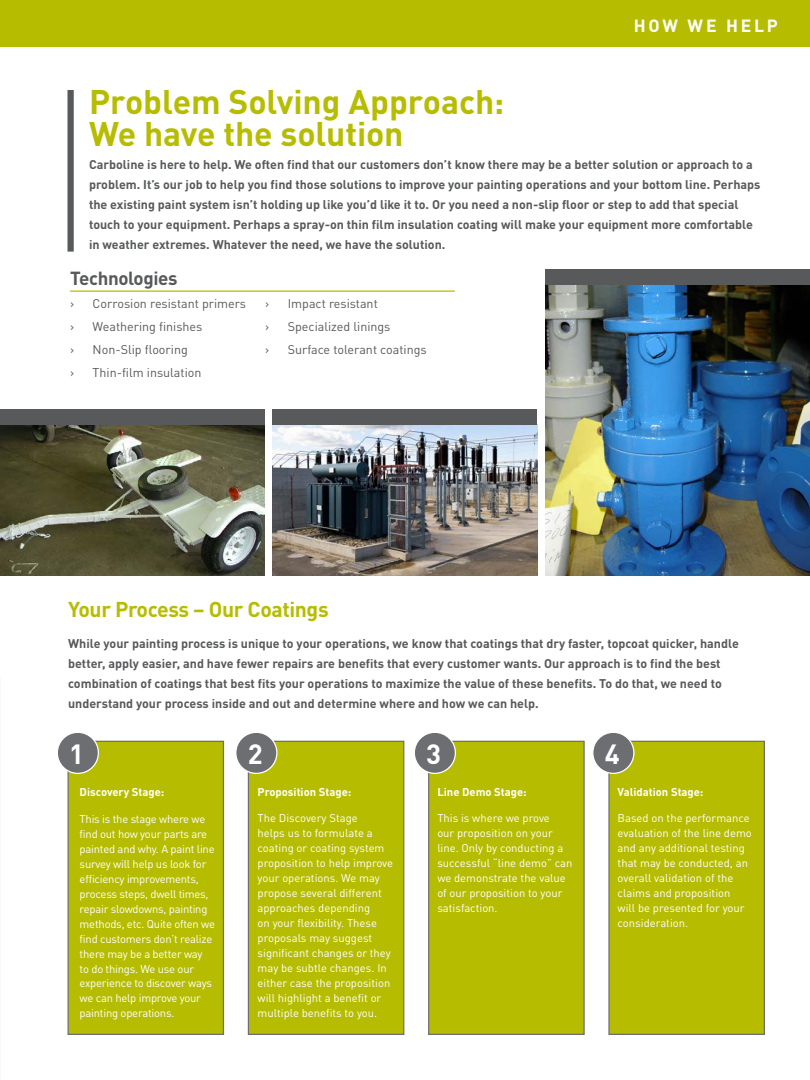
<style>
.page{position:relative;width:810px;height:1080px;background:#fff}
.page>*{position:absolute;margin:0;border:0;box-sizing:border-box;transform-origin:0 0}
.t1{font:700 33.75px/31.2px "DIN";letter-spacing:-.005em;color:#b6bd00}
.t2{font:700 27.5px "DIN";color:#fff}
.t3{font:700 21.25px "DIN Pro";letter-spacing:-.02em;color:#b6bd00}
.t4{font:700 18.75px "DIN";letter-spacing:-.02em;color:#58595b}
.t5{font:700 17.5px "DIN Pro";letter-spacing:.16em;color:#fff}
.t6{font:700 12.5px/20px "DIN Pro";color:#58595b}
.t7{font:12.5px "DIN Pro";color:#58595b}
.t8{font:11.25px/15px "DIN Pro";color:#fff}
.t9{font:11.25px/15px "DIN Pro";letter-spacing:-.02em;color:#fff}
.t10{font:700 11.25px "DIN Pro";color:#fff}
</style>
<div class="page">
<div style="left:0;top:0;width:810px;height:47px;background:#b6bd00"></div>
<div style="left:68px;top:90px;width:6px;height:162px;background:#58595b"></div>
<hr style="left:70px;top:291px;width:385px;height:1px;background:#b6bd00">
<img style="left:546px;top:285px;width:264px;height:290px">
<img style="left:0;top:425px;width:264px;height:150px">
<img style="left:273px;top:425px;width:264px;height:150px">
<div style="left:546px;top:269px;width:264px;height:16px;background:#58595b"></div>
<div style="left:273px;top:409px;width:264px;height:16px;background:#58595b"></div>
<div style="left:0;top:409px;width:264px;height:16px;background:#58595b"></div>
<div style="left:68px;top:741px;width:156px;height:294px;background:#b6bd00;border:1px solid #6d6e71"></div>
<div style="left:248px;top:741px;width:156px;height:294px;background:#b6bd00;border:1px solid #6d6e71"></div>
<div style="left:428px;top:741px;width:157px;height:294px;background:#b6bd00;border:1px solid #6d6e71"></div>
<div style="left:608px;top:741px;width:157px;height:294px;background:#b6bd00;border:1px solid #6d6e71"></div>
<div style="left:57px;top:732px;width:41px;height:41px;background:#6d6e71;border-radius:50%"></div>
<div style="left:57px;top:732px;width:42px;height:42px;border:1px solid #fff;border-radius:50%"></div>
<div style="left:236px;top:732px;width:41px;height:41px;background:#6d6e71;border-radius:50%"></div>
<div style="left:235px;top:732px;width:43px;height:42px;border:1px solid #fff;border-radius:50%"></div>
<div style="left:414px;top:732px;width:41px;height:41px;background:#6d6e71;border-radius:50%"></div>
<div style="left:414px;top:732px;width:42px;height:42px;border:1px solid #fff;border-radius:50%"></div>
<div style="left:593px;top:732px;width:41px;height:41px;background:#6d6e71;border-radius:50%"></div>
<div style="left:592px;top:732px;width:42px;height:42px;border:1px solid #fff;border-radius:50%"></div>
<h3 class="t5" style="left:634px;top:11px;width:146px">HOW WE HELP</h3>
<h1 class="t1" style="left:89px;top:85px;width:417px">Problem Solving Approach:<br>We have the solution</h1>
<p class="t6" style="left:89px;top:153px;width:673px">Carboline is here to help. We often find that our customers don’t know there may be a better solution or approach to a problem. It’s our job to help you find those solutions to improve your painting operations and your bottom line. Perhaps the existing paint system isn’t holding up like you’d like it to. Or you need a non-slip floor or step to add that special touch to your equipment. Perhaps a spray-on thin film insulation coating will make your equipment more comfortable in weather extremes. Whatever the need, we have the solution.</p>
<h3 class="t4" style="left:70px;top:266px;width:109px">Technologies</h3>
<p class="t7" style="left:70px;top:294px;width:6px">›</p>
<p class="t7" style="left:93px;top:294px;width:155px">Corrosion resistant primers</p>
<p class="t7" style="left:70px;top:317px;width:6px">›</p>
<p class="t7" style="left:93px;top:317px;width:111px">Weathering finishes</p>
<p class="t7" style="left:70px;top:340px;width:6px">›</p>
<p class="t7" style="left:93px;top:340px;width:97px">Non-Slip flooring</p>
<p class="t7" style="left:70px;top:363px;width:6px">›</p>
<p class="t7" style="left:93px;top:363px;width:110px">Thin-film insulation</p>
<p class="t7" style="left:265px;top:294px;width:6px">›</p>
<p class="t7" style="left:288px;top:294px;width:92px">Impact resistant</p>
<p class="t7" style="left:265px;top:317px;width:6px">›</p>
<p class="t7" style="left:288px;top:317px;width:104px">Specialized linings</p>
<p class="t7" style="left:265px;top:340px;width:6px">›</p>
<p class="t7" style="left:288px;top:340px;width:140px">Surface tolerant coatings</p>
<h3 class="t3" style="left:68px;top:592px;width:262px">Your Process – Our Coatings</h3>
<p class="t6" style="left:68px;top:632px;width:672px">While your painting process is unique to your operations, we know that coatings that dry faster, topcoat quicker, handle better, apply easier, and have fewer repairs are benefits that every customer wants. Our approach is to find the best combination of coatings that best fits your operations to maximize the value of these benefits. To do that, we need to understand your process inside and out and determine where and how we can help.</p>
<h2 class="t2" style="left:69px;top:736px;width:16px">1</h2>
<h2 class="t2" style="left:248px;top:736px;width:16px">2</h2>
<h2 class="t2" style="left:426px;top:736px;width:16px">3</h2>
<h2 class="t2" style="left:605px;top:736px;width:16px">4</h2>
<p class="t10" style="left:80px;top:783px;width:86px">Discovery Stage:</p>
<p class="t9" style="left:80px;top:810px;width:137px">This is the stage where we find out how your parts are painted and why. A paint line survey will help us look for efficiency improvements, process steps, dwell times, repair slowdowns, painting methods, etc. Quite often we find customers don’t realize there may be a better way<br>to do things. We use our experience to discover ways we can help improve your painting operations.</p>
<p class="t10" style="left:618px;top:783px;width:87px">Validation Stage:</p>
<p class="t8" style="left:618px;top:810px;width:136px">Based on the performance evaluation of the line demo and any additional testing that may be conducted, an overall validation of the claims and proposition<br>will be presented for your consideration.</p>
<p class="t10" style="left:437px;top:783px;width:91px">Line Demo Stage:</p>
<p class="t8" style="left:437px;top:810px;width:137px">This is where we prove<br>our proposition on your line. Only by conducting a successful “line demo” can we demonstrate the value of our proposition to your satisfaction.</p>
<p class="t10" style="left:258px;top:783px;width:95px">Proposition Stage:</p>
<p class="t8" style="left:258px;top:810px;width:137px">The Discovery Stage<br>helps us to formulate a coating or coating system proposition to help improve your operations. We may propose several different approaches depending<br>on your flexibility. These proposals may suggest significant changes or they may be subtle changes. In either case the proposition will highlight a benefit or multiple benefits to you.</p>
</div>
